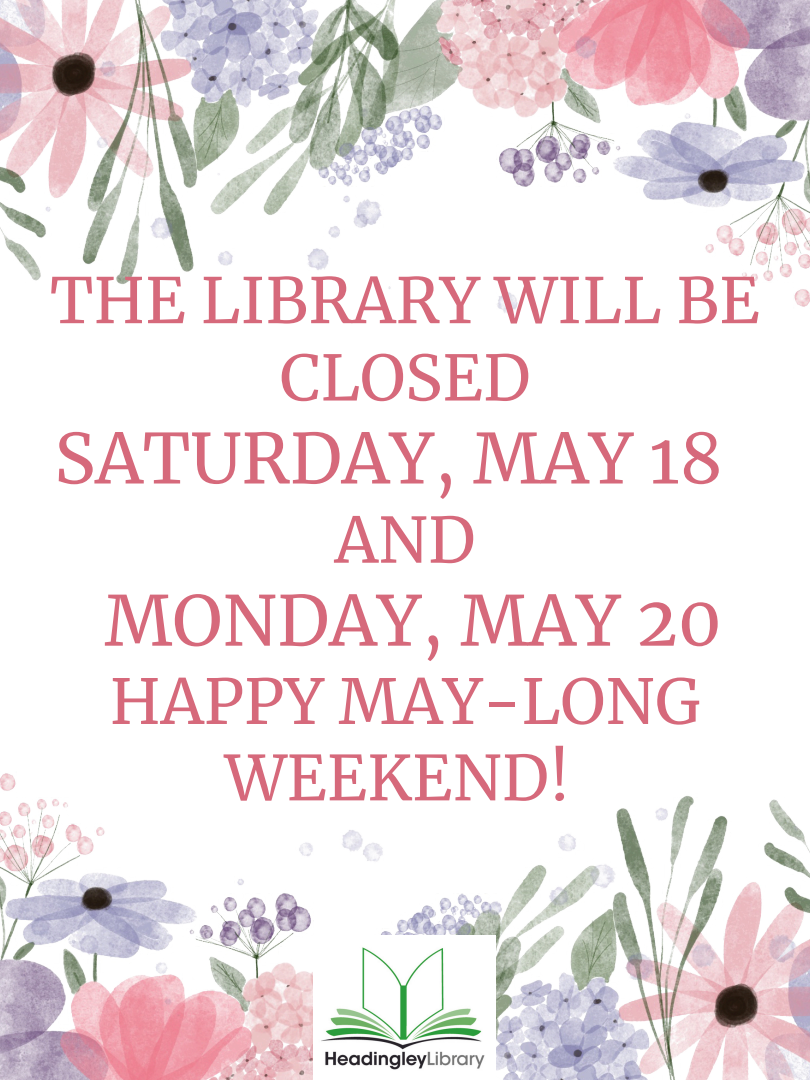
<style>
.page{position:relative;width:810px;height:1080px;background:#fff}
.page>*{position:absolute;margin:0;border:0;box-sizing:border-box;transform-origin:0 0}
.t1{font:68.75px "Merriweather";color:#d6697b}
.t2{font:62.5px/77.4px "Merriweather";color:#d6697b;text-align:center}
.t3{font:61.88px/76.4px "Merriweather";color:#d6697b;text-align:center}
</style>
<div class="page">
<img style="left:0;top:0;width:810px;height:1080px">
<img style="left:314px;top:935px;width:182px;height:145px">
<h1 class="t2" style="left:50px;top:262px;width:711px">THE LIBRARY WILL BE<br>CLOSED</h1>
<h1 class="t1" style="left:54px;top:416px;width:670px">SATURDAY, MAY 18</h1>
<h1 class="t2" style="left:335px;top:502px;width:142px">AND</h1>
<h1 class="t1" style="left:104px;top:578px;width:619px">MONDAY, MAY 20</h1>
<h1 class="t3" style="left:110px;top:664px;width:592px">HAPPY MAY-LONG<br>WEEKEND!</h1>
</div>
